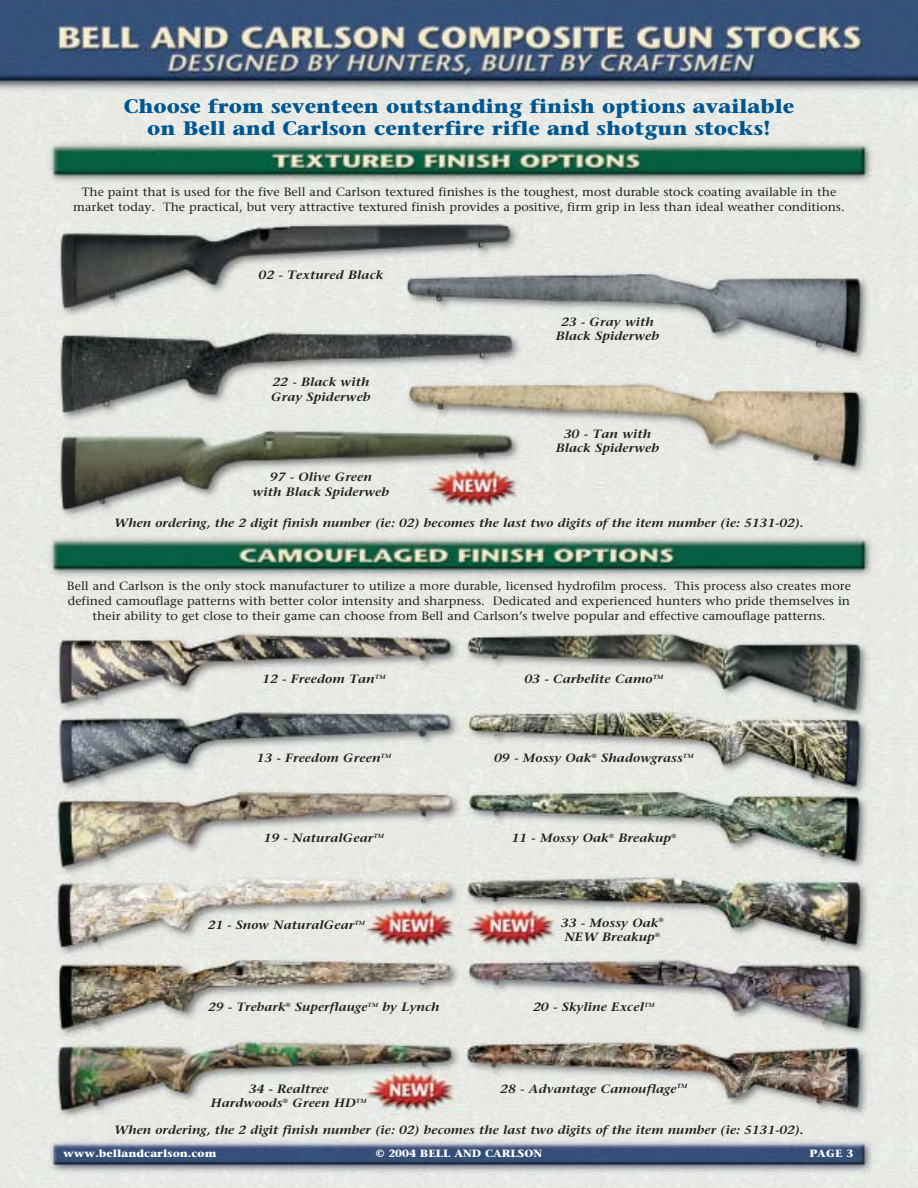
<style>
.page{position:relative;width:918px;height:1188px;background:#fff}
.page>*{position:absolute;margin:0;border:0;box-sizing:border-box;transform-origin:0 0}
.t1{font:700 19.5px/22.5px "Stone Serif";color:#005690;text-align:center;scale:1.05 1}
.t2{font:12px/15px "Stone Serif";color:#231f1f;text-align:center;scale:1.05 1}
.t3{font:italic 600 12px/14.2px "Stone Serif";color:#231f1f;text-align:center;scale:1.1 1}
.t4{font:italic 600 12px "Stone Serif";color:#231f1f;scale:1.08 1}
.t5{font:700 10.5px "Stone Serif";color:#fff;scale:1.05 1}
</style>
<div class="page">
<img style="left:0;top:0;width:918px;height:1188px">
<h1 class="t1" style="left:124px;top:97px;width:640px">Choose from seventeen outstanding finish options available on Bell and Carlson centerfire rifle and shotgun stocks!</h1>
<p class="t2" style="left:73px;top:185px;width:736px">The paint that is used for the five Bell and Carlson textured finishes is the toughest, most durable stock coating available in the market today. The practical, but very attractive textured finish provides a positive, firm grip in less than ideal weather conditions.</p>
<p class="t3" style="left:259px;top:269px;width:115px">02 - Textured Black</p>
<p class="t3" style="left:271px;top:376px;width:92px;text-align:left">22 - Black with<br>Gray Spiderweb</p>
<p class="t3" style="left:253px;top:471px;width:126px">97 - Olive Green<br>with Black Spiderweb</p>
<p class="t3" style="left:556px;top:316px;width:96px">23 - Gray with<br>Black Spiderweb</p>
<p class="t3" style="left:556px;top:428px;width:96px">30 - Tan with<br>Black Spiderweb</p>
<p class="t4" style="left:114px;top:518px;width:640px">When ordering, the 2 digit finish number (ie: 02) becomes the last two digits of the item number (ie: 5131-02).</p>
<p class="t2" style="left:67px;top:580px;width:748px">Bell and Carlson is the only stock manufacturer to utilize a more durable, licensed hydrofilm process. This process also creates more defined camouflage patterns with better color intensity and sharpness. Dedicated and experienced hunters who pride themselves in their ability to get close to their game can choose from Bell and Carlson’s twelve popular and effective camouflage patterns.</p>
<p class="t3" style="left:262px;top:673px;width:114px">12 - Freedom Tan<sup>TM</sup></p>
<p class="t3" style="left:524px;top:673px;width:128px">03 - Carbelite Camo<sup>TM</sup></p>
<p class="t3" style="left:257px;top:752px;width:124px">13 - Freedom Green<sup>TM</sup></p>
<p class="t3" style="left:494px;top:752px;width:183px">09 - Mossy Oak<sup>®</sup> Shadowgrass<sup>TM</sup></p>
<p class="t3" style="left:264px;top:832px;width:111px">19 - NaturalGear<sup>TM</sup></p>
<p class="t3" style="left:511px;top:832px;width:152px">11 - Mossy Oak<sup>®</sup> Breakup<sup>®</sup></p>
<p class="t4" style="left:208px;top:920px;width:147px">21 - Snow NaturalGear<sup>TM</sup></p>
<p class="t3" style="left:561px;top:917px;width:95px;text-align:left">33 - Mossy Oak<sup>®<br></sup>NEW Breakup<sup>®</sup></p>
<p class="t4" style="left:208px;top:1002px;width:216px">29 - Trebark<sup>®</sup> Superflauge<sup>TM</sup> by Lynch</p>
<p class="t3" style="left:533px;top:1001px;width:112px">20 - Skyline Excel<sup>TM</sup></p>
<p class="t3" style="left:211px;top:1083px;width:143px">34 - Realtree<br>Hardwoods<sup>®</sup> Green HD<sup>TM</sup></p>
<p class="t3" style="left:500px;top:1083px;width:172px">28 - Advantage Camouflage<sup>TM</sup></p>
<p class="t4" style="left:114px;top:1125px;width:640px">When ordering, the 2 digit finish number (ie: 02) becomes the last two digits of the item number (ie: 5131-02).</p>
<p class="t5" style="left:63px;top:1150px;width:148px">www.bellandcarlson.com</p>
<p class="t5" style="left:376px;top:1150px;width:160px">© 2004 BELL AND CARLSON</p>
<p class="t5" style="left:809px;top:1150px;width:44px">PAGE 3</p>
</div>
